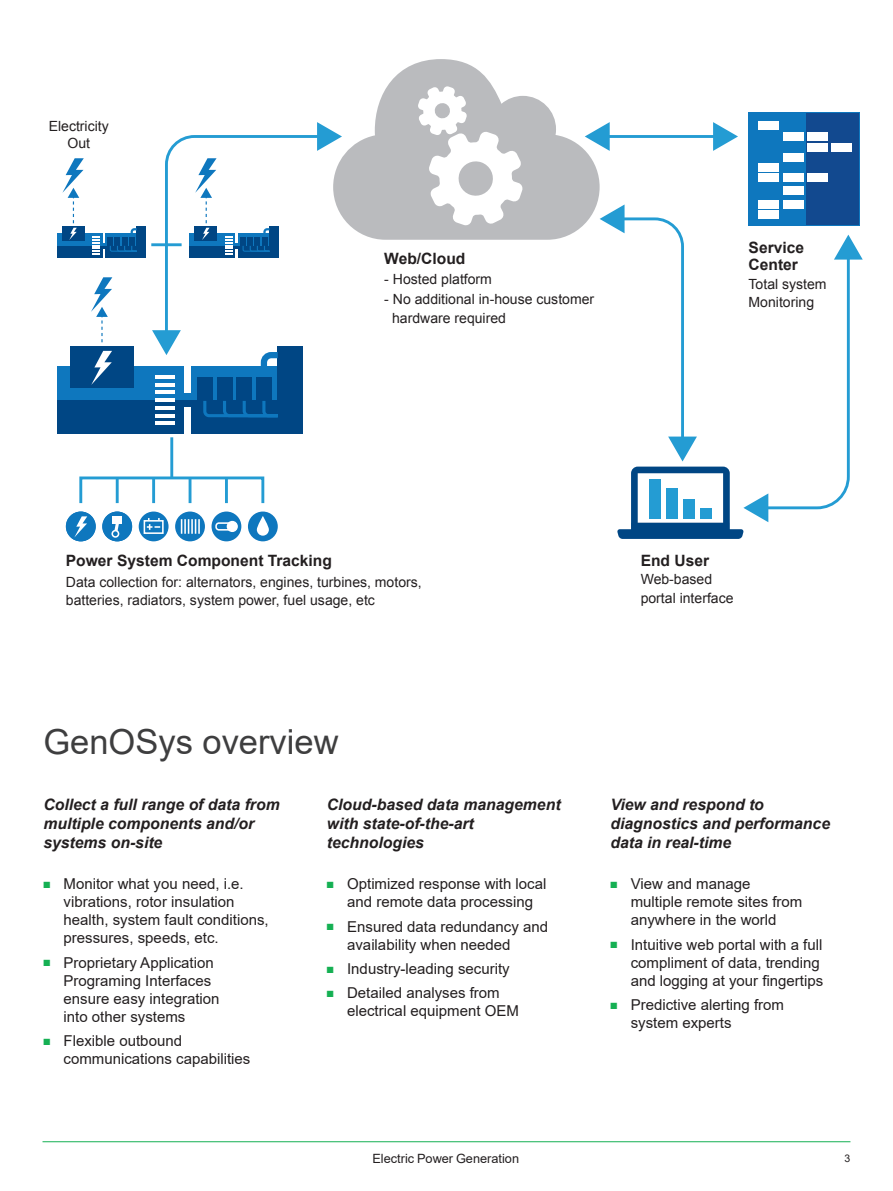
<style>
.page{position:relative;width:893px;height:1191px;background:#fff}
.page>*{position:absolute;margin:0;border:0;box-sizing:border-box;transform-origin:0 0}
.Body_-_Intro{font:34.5px "Arial";color:#3e3e3f}
.Body_-_Topic{font:italic 700 15.75px/18.9px "Arial";color:#231f20}
.t1{font:700 15.6px/17.1px "Arial";color:#231f20}
.t2{font:15px/18px "Arial";color:#231f20}
.t3{font:14.1px/18.8px "Arial";color:#231f20}
.t4{font:12.75px "Arial";color:#231f20}
.t5{font:10.5px "Arial";color:#231f20}
.s1{color:#15b053}
</style>
<div class="page">
<hr style="left:43px;top:1141px;width:807px;height:1px;background:#15b053">
<svg style="left:342px;top:59px;width:258px;height:181px;fill:#babbbe"></svg>
<hr style="left:605px;top:135px;width:112px;height:3px;background:#249cd3">
<svg style="left:585px;top:122px;width:25px;height:29px"></svg>
<svg style="left:713px;top:122px;width:25px;height:29px"></svg>
<div style="left:749px;top:113px;width:111px;height:113px;background:#0e77be"></div>
<div style="left:807px;top:114px;width:52px;height:111px;background:#12498f"></div>
<div style="left:758px;top:121px;width:21px;height:9px;background:#fff"></div>
<div style="left:807px;top:132px;width:21px;height:9px;background:#fff"></div>
<div style="left:783px;top:132px;width:21px;height:9px;background:#fff"></div>
<div style="left:807px;top:143px;width:21px;height:8px;background:#fff"></div>
<div style="left:831px;top:143px;width:21px;height:8px;background:#fff"></div>
<div style="left:807px;top:174px;width:21px;height:8px;background:#fff"></div>
<div style="left:783px;top:153px;width:20px;height:8px;background:#fff"></div>
<div style="left:758px;top:163px;width:21px;height:9px;background:#fff"></div>
<div style="left:758px;top:174px;width:21px;height:8px;background:#fff"></div>
<div style="left:783px;top:174px;width:20px;height:8px;background:#fff"></div>
<div style="left:758px;top:200px;width:21px;height:9px;background:#fff"></div>
<div style="left:783px;top:200px;width:20px;height:9px;background:#fff"></div>
<div style="left:783px;top:186px;width:20px;height:9px;background:#fff"></div>
<svg style="left:600px;top:204px;width:263px;height:335px"></svg>
<svg style="left:91px;top:277px;width:21px;height:65px"></svg>
<div style="left:66px;top:511px;width:30px;height:30px;background:#0e77be;border-radius:50%"></div>
<div style="left:139px;top:511px;width:30px;height:30px;background:#0e77be;border-radius:50%"></div>
<div style="left:175px;top:511px;width:30px;height:30px;background:#0e77be;border-radius:50%"></div>
<div style="left:212px;top:511px;width:29px;height:30px;background:#0e77be;border-radius:50%"></div>
<div style="left:248px;top:511px;width:30px;height:30px;background:#0e77be;border-radius:50%"></div>
<svg style="left:74px;top:516px;width:13px;height:21px"></svg>
<div style="left:102px;top:511px;width:30px;height:30px;background:#0e77be;border-radius:50%"></div>
<div style="left:112px;top:516px;width:10px;height:7px;background:#fff"></div>
<svg style="left:112px;top:523px;width:9px;height:11px"></svg>
<div style="left:111px;top:530px;width:8px;height:8px;border:2px solid #fff;border-radius:50%"></div>
<div style="left:144px;top:520px;width:20px;height:14px;border:2px solid #fff"></div>
<svg style="left:147px;top:518px;width:13px;height:12px"></svg>
<svg style="left:181px;top:519px;width:19px;height:15px"></svg>
<div style="left:215px;top:522px;width:20px;height:8px;border:2px solid #fff;border-radius:3px"></div>
<div style="left:227px;top:521px;width:10px;height:10px;background:#fff;border-radius:50%"></div>
<div style="left:227px;top:521px;width:11px;height:11px;border:2px solid #fff;border-radius:50%"></div>
<svg style="left:257px;top:516px;width:12px;height:19px"></svg>
<div style="left:79px;top:476px;width:185px;height:28px;border:3px solid #249cd3"></div>
<hr style="left:116px;top:478px;width:3px;height:25px;background:#249cd3">
<hr style="left:152px;top:478px;width:3px;height:25px;background:#249cd3">
<hr style="left:189px;top:478px;width:2px;height:25px;background:#249cd3">
<hr style="left:225px;top:478px;width:3px;height:25px;background:#249cd3">
<hr style="left:170px;top:437px;width:3px;height:41px;background:#249cd3">
<div style="left:181px;top:393px;width:14px;height:14px;background:#004684"></div>
<div style="left:181px;top:393px;width:14px;height:7px;background:#0e77be"></div>
<div style="left:57px;top:367px;width:127px;height:67px;background:#004684"></div>
<div style="left:191px;top:367px;width:87px;height:67px;background:#004684"></div>
<div style="left:191px;top:367px;width:87px;height:33px;background:#0e77be"></div>
<div style="left:256px;top:378px;width:16px;height:23px;background:#004684"></div>
<div style="left:236px;top:378px;width:16px;height:23px;background:#004684"></div>
<div style="left:217px;top:378px;width:15px;height:23px;background:#004684"></div>
<div style="left:197px;top:378px;width:16px;height:23px;background:#004684"></div>
<div style="left:278px;top:346px;width:25px;height:88px;background:#004684"></div>
<div style="left:57px;top:367px;width:127px;height:33px;background:#0e77be"></div>
<hr style="left:155px;top:390px;width:20px;height:4px;background:#fff">
<hr style="left:155px;top:398px;width:20px;height:4px;background:#fff">
<hr style="left:155px;top:406px;width:20px;height:4px;background:#fff">
<hr style="left:155px;top:421px;width:20px;height:4px;background:#fff">
<hr style="left:155px;top:414px;width:20px;height:3px;background:#fff">
<hr style="left:155px;top:383px;width:20px;height:4px;background:#fff">
<hr style="left:155px;top:375px;width:20px;height:4px;background:#fff">
<div style="left:70px;top:346px;width:64px;height:41px;background:#004684"></div>
<svg style="left:91px;top:351px;width:21px;height:34px"></svg>
<svg style="left:203px;top:398px;width:75px;height:20px"></svg>
<div style="left:57px;top:233px;width:46px;height:25px;background:#004684"></div>
<div style="left:105px;top:233px;width:32px;height:25px;background:#004684"></div>
<div style="left:137px;top:226px;width:9px;height:32px;background:#004684"></div>
<div style="left:57px;top:233px;width:46px;height:13px;background:#0e77be"></div>
<div style="left:62px;top:226px;width:23px;height:15px;background:#004684"></div>
<svg style="left:62px;top:158px;width:22px;height:82px"></svg>
<svg style="left:92px;top:227px;width:45px;height:28px"></svg>
<svg style="left:152px;top:122px;width:190px;height:251px"></svg>
<hr style="left:151px;top:243px;width:31px;height:3px;background:#249cd3">
<p class="t3" style="left:49px;top:118px;width:62px;line-height:16.8px;text-align:center">Electricity<br>Out</p>
<p class="t1" style="left:384px;top:250px;width:83px">Web/Cloud</p>
<p class="t3" style="left:384px;top:270px;width:109px">- Hosted platform</p>
<p class="t3" style="left:392px;top:290px;width:204px;text-indent:-8px">- No additional in-house customer hardware required</p>
<p class="t1" style="left:749px;top:239px;width:57px">Service<br>Center</p>
<p class="t3" style="left:749px;top:274px;width:80px">Total system<br>Monitoring</p>
<p class="t1" style="left:66px;top:553px;width:268px">Power System Component Tracking</p>
<p class="t3" style="left:66px;top:572px;width:357px">Data collection for: alternators, engines, turbines, motors, batteries, radiators, system power, fuel usage, etc</p>
<p class="Body_-_Intro" style="left:43px;top:717px;width:297px">GenOSys overview</p>
<p class="Body_-_Topic" style="left:43px;top:795px;width:238px">Collect a full range of data from multiple components and/or systems on-site</p>
<p class="t2" style="left:64px;top:875px;width:207px;text-indent:-20px"><span class="s1">■</span> Monitor what you need, i.e. vibrations, rotor insulation health, system fault conditions, pressures, speeds, etc.</p>
<p class="t2" style="left:64px;top:953px;width:157px;text-indent:-20px"><span class="s1">■</span> Proprietary Application<br>Programing Interfaces ensure easy integration into other systems</p>
<p class="t2" style="left:64px;top:1031px;width:188px;text-indent:-20px"><span class="s1">■</span> Flexible outbound communications capabilities</p>
<p class="Body_-_Topic" style="left:327px;top:795px;width:235px">Cloud-based data management with state-of-the-art</p>
<p class="Body_-_Topic" style="left:327px;top:833px;width:99px">technologies</p>
<p class="t2" style="left:327px;top:875px;width:221px;text-align:center"><span class="s1">■</span> Optimized response with local and remote data processing</p>
<p class="t2" style="left:347px;top:917px;width:202px;text-indent:-20px"><span class="s1">■</span> Ensured data redundancy and availability when needed</p>
<p class="t2" style="left:327px;top:959px;width:184px"><span class="s1">■</span> Industry-leading security</p>
<p class="t2" style="left:347px;top:984px;width:173px;text-indent:-20px"><span class="s1">■</span> Detailed analyses from electrical equipment OEM</p>
<p class="t1" style="left:641px;top:552px;width:70px">End User</p>
<p class="t3" style="left:641px;top:570px;width:94px">Web-based portal interface</p>
<p class="Body_-_Topic" style="left:610px;top:795px;width:221px">View and respond to diagnostics and performance data in real-time</p>
<p class="t2" style="left:631px;top:875px;width:173px;text-indent:-20px"><span class="s1">■</span> View and manage multiple remote sites from anywhere in the world</p>
<p class="t2" style="left:631px;top:935px;width:194px;text-indent:-20px"><span class="s1">■</span> Intuitive web portal with a full compliment of data, trending and logging at your fingertips</p>
<p class="t2" style="left:631px;top:995px;width:155px;text-indent:-20px"><span class="s1">■</span> Predictive alerting from system experts</p>
<p class="t4" style="left:372px;top:1150px;width:148px">Electric Power Generation</p>
<p class="t5" style="left:845px;top:1150px;width:7px">3</p>
</div>
